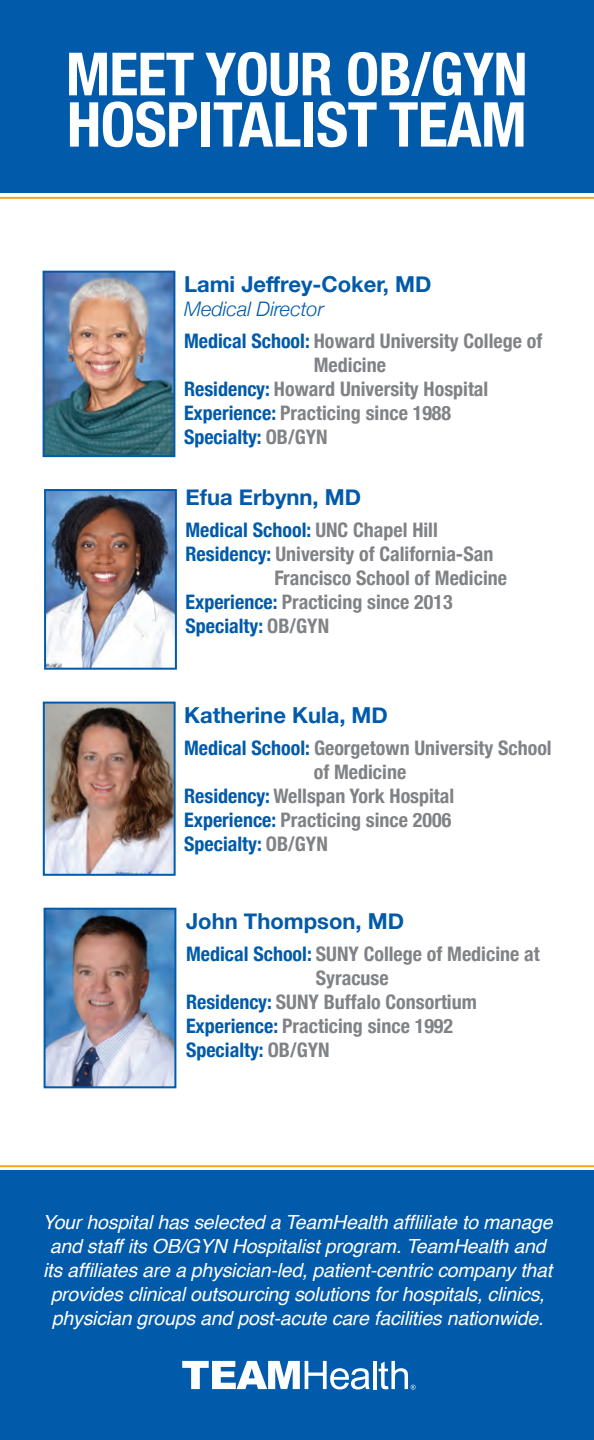
<style>
.page{position:relative;width:594px;height:1440px;background:#fff}
.page>*{position:absolute;margin:0;border:0;box-sizing:border-box;transform-origin:0 0}
.t1{font:700 condensed 62px "Helvetica Neue";letter-spacing:-.01em;color:#fff}
.t2{font:700 condensed 59.6px "Helvetica Neue";letter-spacing:-.01em;color:#fff}
.t3{font:700 22px "Helvetica Neue";color:#015aaa}
.t4{font:700 condensed 20px/24px "Helvetica Neue";color:#808285}
.t5{font:700 condensed 20px "Helvetica Neue";color:#015aaa}
.t6{font:italic 19.6px/24px "Helvetica";letter-spacing:-.01em;color:#fff;text-align:center}
.s1{font-weight:300;font-style:italic;font-stretch:normal;color:#015aaa}
.s2{color:#015aaa}
.s3{color:#808285}
</style>
<div class="page">
<div style="left:0;top:1171px;width:594px;height:269px;background:#015aaa"></div>
<svg style="left:182px;top:1361px;width:188px;height:29px"></svg>
<hr style="left:373px;top:1361px;width:3px;height:28px;background:#fff">
<svg style="left:379px;top:1361px;width:37px;height:29px"></svg>
<hr style="left:0;top:1165px;width:594px;height:2px;background:#f9a51b">
<img style="left:46px;top:274px;width:126px;height:180px">
<div style="left:43px;top:271px;width:132px;height:186px;border:2px solid #015aaa"></div>
<img style="left:47px;top:492px;width:127px;height:175px">
<div style="left:44px;top:489px;width:133px;height:181px;border:2px solid #015aaa"></div>
<img style="left:46px;top:705px;width:127px;height:168px">
<div style="left:43px;top:702px;width:133px;height:174px;border:2px solid #015aaa"></div>
<div style="left:0;top:0;width:594px;height:193px;background:#015aaa"></div>
<hr style="left:0;top:197px;width:594px;height:2px;background:#f9a51b">
<img style="left:47px;top:911px;width:126px;height:174px">
<div style="left:44px;top:908px;width:132px;height:180px;border:2px solid #015aaa"></div>
<h2 class="t2" style="left:66px;top:25px;width:463px">MEET YOUR OB/GYN</h2>
<h1 class="t1" style="left:67px;top:73px;width:461px">HOSPITALIST TEAM</h1>
<p class="t3" style="left:184px;top:266px;width:249px">Lami Jeffrey-Coker, MD</p>
<p class="t4" style="left:184px;top:291px;width:360px;line-height:32px"><span class="s1">Medical Director<br></span><span class="s2">Medical School:</span> Howard University College of</p>
<p class="t4" style="left:184px;top:351px;width:306px;text-indent:130px">Medicine<br><span class="s2">Residency:</span> Howard University Hospital<br><span class="s2">Experience:</span> Practicing since 1988<br><span class="s2">Specialty:</span> OB/GYN</p>
<p class="t3" style="left:186px;top:480px;width:177px">Efua Erbynn, MD</p>
<p class="t5" style="left:186px;top:514px;width:254px">Medical School: <span class="s3">UNC Chapel Hill</span></p>
<p class="t4" style="left:186px;top:541px;width:309px"><span class="s2">Residency:</span> University of California-San</p>
<p class="t4" style="left:274px;top:565px;width:234px">Francisco School of Medicine</p>
<p class="t4" style="left:186px;top:589px;width:269px"><span class="s2">Experience:</span> Practicing since 2013</p>
<p class="t5" style="left:186px;top:610px;width:145px">Specialty: <span class="s3">OB/GYN</span></p>
<p class="t3" style="left:184px;top:698px;width:205px">Katherine Kula, MD</p>
<p class="t4" style="left:184px;top:735px;width:369px"><span class="s2">Medical School:</span> Georgetown University School</p>
<p class="t4" style="left:314px;top:759px;width:94px">of Medicine</p>
<p class="t4" style="left:184px;top:783px;width:272px"><span class="s2">Residency:</span> Wellspan York Hospital</p>
<p class="t4" style="left:184px;top:807px;width:269px"><span class="s2">Experience:</span> Practicing since 2006</p>
<p class="t5" style="left:184px;top:827px;width:145px">Specialty: <span class="s3">OB/GYN</span></p>
<p class="t3" style="left:186px;top:904px;width:219px">John Thompson, MD</p>
<p class="t4" style="left:186px;top:941px;width:355px"><span class="s2">Medical School:</span> SUNY College of Medicine at</p>
<p class="t4" style="left:316px;top:965px;width:74px">Syracuse</p>
<p class="t4" style="left:186px;top:989px;width:292px"><span class="s2">Residency:</span> SUNY Buffalo Consortium</p>
<p class="t4" style="left:186px;top:1013px;width:269px"><span class="s2">Experience:</span> Practicing since 1992</p>
<p class="t5" style="left:186px;top:1033px;width:145px">Specialty: <span class="s3">OB/GYN</span></p>
<p class="t6" style="left:43px;top:1210px;width:512px">Your hospital has selected a TeamHealth affliliate to manage and staff its OB/GYN Hospitalist program. TeamHealth and its affiliates are a physician-led, patient-centric company that provides clinical outsourcing solutions for hospitals, clinics, physician groups and post-acute care facilities nationwide.</p>
</div>
